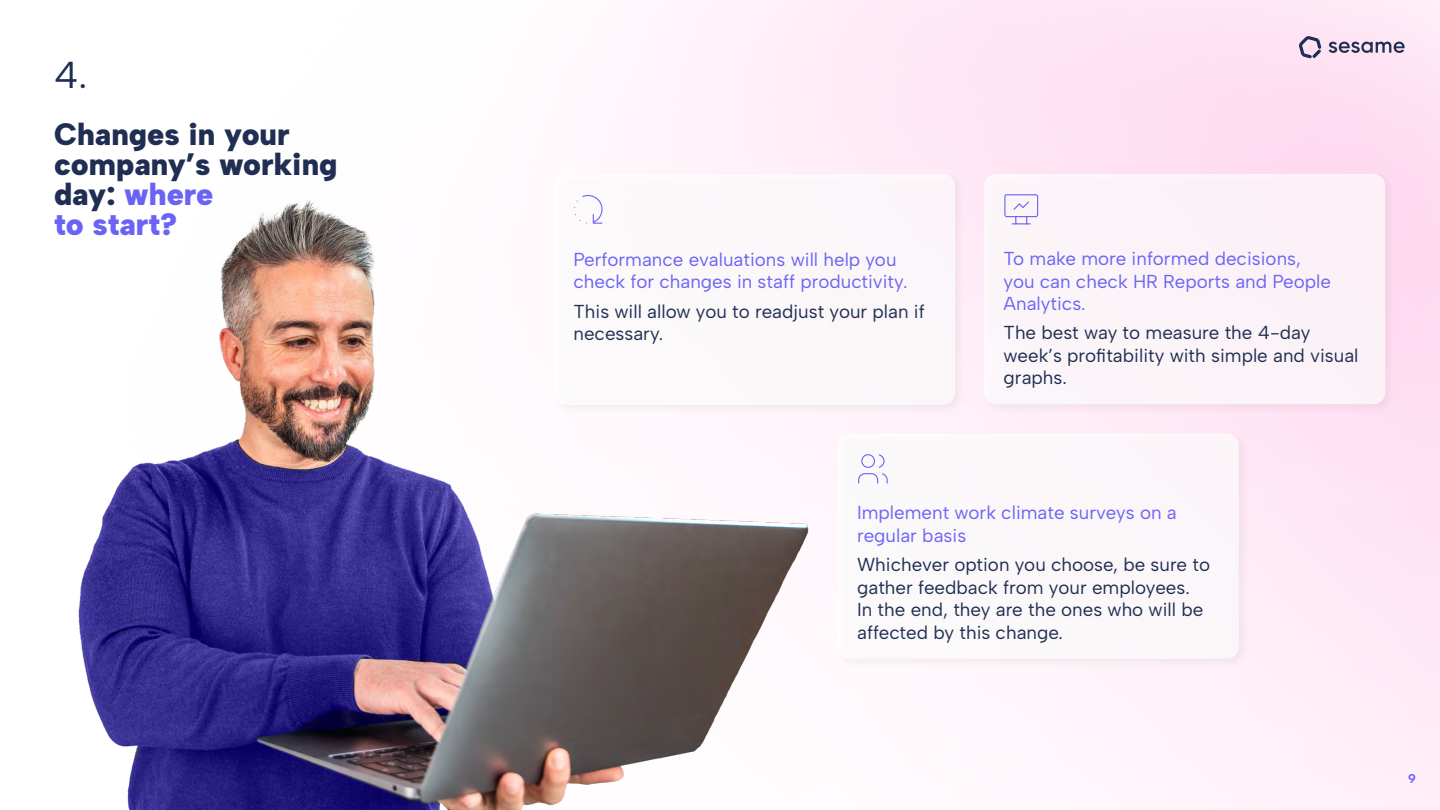
<style>
.page{position:relative;width:1440px;height:810px;background:#fff}
.page>*{position:absolute;margin:0;border:0;box-sizing:border-box;transform-origin:0 0}
.t1{font:37.5px "Albert Sans";color:#1f2e52}
.t2{font:900 30.97px/30.2px "Albert Sans";color:#1f2e52}
.t3{font:18.75px/22.5px "Albert Sans";color:#1f2e52}
.t4{font:18.75px/22.5px "Albert Sans";color:#6b63f5}
.t5{font:700 12.75px "Albert Sans";color:#6b63f5}
.s1{color:#6b63f5}
</style>
<div class="page">
<div style="left:834px;top:430px;width:416px;height:240px;background:#fdeef6"></div>
<div style="left:838px;top:434px;width:401px;height:225px;background:#fbf7f9;border-radius:12px"></div>
<svg style="left:858px;top:454px;width:30px;height:30px"></svg>
<div style="left:980px;top:170px;width:416px;height:245px;background:#000;opacity:.07"></div>
<div style="left:984px;top:174px;width:401px;height:230px;background:#fbf3f8;border-radius:12px"></div>
<div style="left:550px;top:170px;width:416px;height:246px;background:#fbeaf4"></div>
<div style="left:554px;top:174px;width:401px;height:231px;background:#fbf6f9;border-radius:12px"></div>
<svg style="left:1004px;top:194px;width:35px;height:31px"></svg>
<img style="left:78px;top:162px;width:739px;height:648px">
<svg style="left:1329px;top:41px;width:76px;height:12px"></svg>
<svg style="left:1299px;top:36px;width:22px;height:22px"></svg>
<h1 class="t1" style="left:54px;top:52px;width:35px">4.</h1>
<h2 class="t2" style="left:54px;top:119px;width:285px">Changes in your company’s working day: <span class="s1">where<br>to start?</span></h2>
<p class="t4" style="left:573px;top:248px;width:335px">Performance evaluations will help you check for changes in staff productivity.</p>
<p class="t3" style="left:573px;top:300px;width:353px">This will allow you to readjust your plan if necessary.</p>
<p class="t4" style="left:1004px;top:247px;width:329px">To make more informed decisions, you can check HR Reports and People<br>Analytics.</p>
<p class="t3" style="left:1004px;top:322px;width:356px">The best way to measure the 4-day week’s profitability with simple and visual graphs.</p>
<p class="t4" style="left:857px;top:502px;width:321px">Implement work climate surveys on a regular basis</p>
<p class="t3" style="left:857px;top:553px;width:355px">Whichever option you choose, be sure to gather feedback from your employees.<br>In the end, they are the ones who will be affected by this change.</p>
<p class="t5" style="left:1408px;top:771px;width:9px">9</p>
</div>
